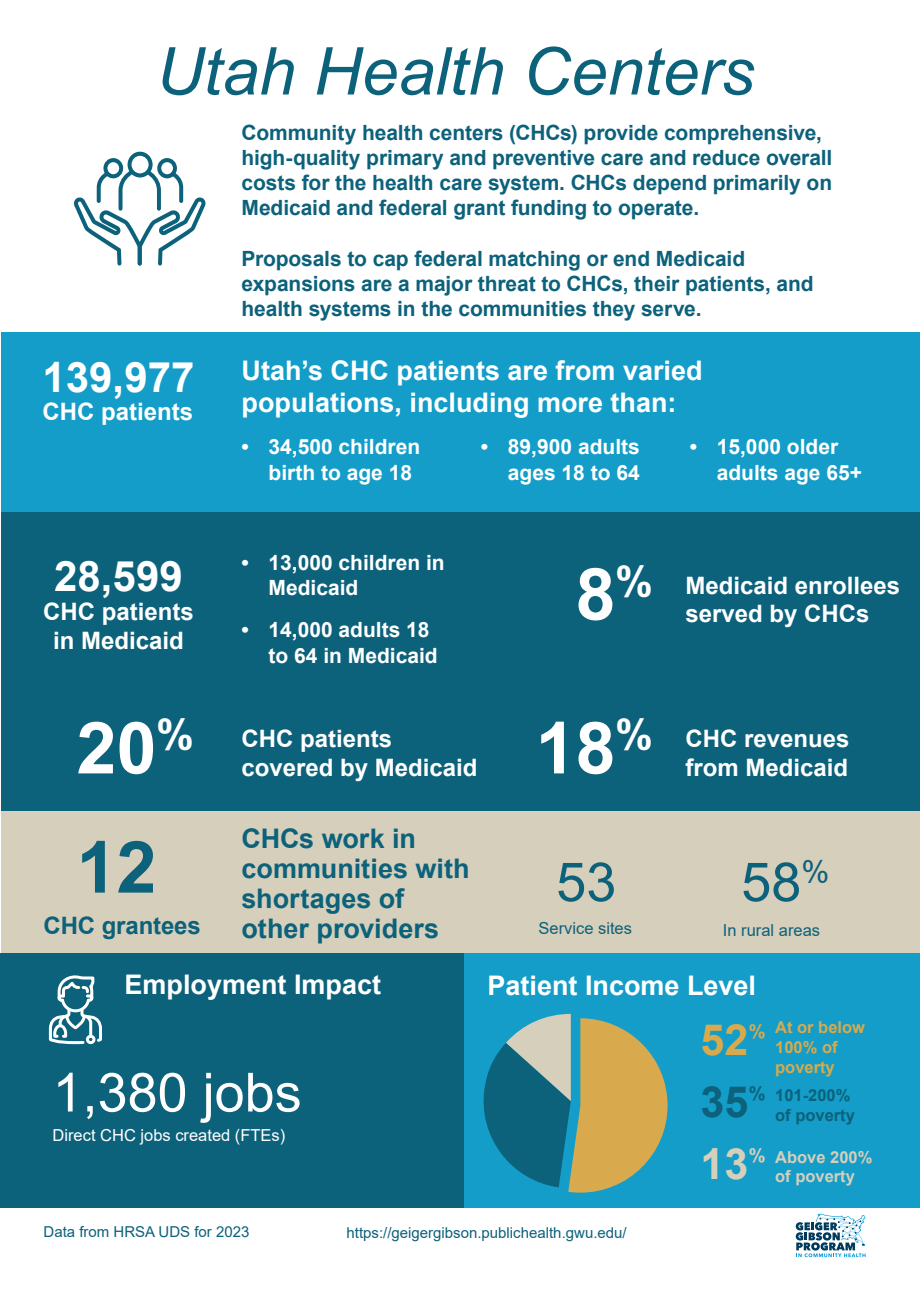
<style>
.page{position:relative;width:920px;height:1290px;background:#fff}
.page>*{position:absolute;margin:0;border:0;box-sizing:border-box;transform-origin:0 0}
.t1{font:700 72px "Arial";color:#fff}
.t2{font:700 72px "Arial";color:#0c617b}
.t3{font:700 69px "Arial";color:#fff}
.t4{font:italic 66px "Arial";color:#0c617b}
.t5{font:54px "Arial";color:#fff}
.t6{font:54px "Arial";color:#0c617b}
.t7{font:700 43.05px "Arial";color:#d8aa4d}
.t8{font:700 43.05px "Arial";color:#0c617b}
.t9{font:700 43.05px "Arial";color:#d6cfbb}
.t10{font:700 42px "Arial";color:#fff}
.t11{font:700 27px/32.4px "Arial";color:#fff}
.t12{font:700 27px/30px "Arial";color:#0c617b}
.t13{font:700 24px/28.8px "Arial";color:#fff}
.t14{font:700 24px "Arial";letter-spacing:-.005em;color:#0c617b}
.t15{font:700 21px/25.2px "Arial";letter-spacing:-.005em;color:#0c617b}
.t16{font:700 21px/25.2px "Arial";color:#fff}
.t17{font:700 18.9px "Arial";color:#d8aa4d}
.t18{font:700 18.9px "Arial";color:#0c617b}
.t19{font:700 18.9px "Arial";color:#d6cfbb}
.t20{font:16.5px "Arial";color:#fff}
.t21{font:16.5px "Arial";color:#0c617b}
.t22{font:700 16.5px/19.8px "Arial";color:#d8aa4d}
.t23{font:700 16.5px/19.8px "Arial";color:#d6cfbb}
.t24{font:700 16.5px/19.8px "Arial";color:#0c617b}
.t25{font:15px "Arial";color:#0c617b}
</style>
<div class="page">
<div style="left:2px;top:512px;width:918px;height:302px;background:#0c617b"></div>
<div style="left:2px;top:812px;width:918px;height:146px;background:#d6cfbb"></div>
<div style="left:464px;top:953px;width:456px;height:255px;background:#139dc8"></div>
<div style="left:0;top:953px;width:464px;height:255px;background:#0c617b"></div>
<div style="left:2px;top:332px;width:918px;height:180px;background:#139dc8"></div>
<svg style="left:483px;top:1014px;width:185px;height:179px"></svg>
<svg style="left:796px;top:1214px;width:70px;height:43px"></svg>
<svg style="left:74px;top:152px;width:132px;height:114px"></svg>
<svg style="left:48px;top:975px;width:54px;height:70px"></svg>
<h3 class="t4" style="left:156px;top:29px;width:599px">Utah Health Centers</h3>
<h3 class="t10" style="left:43px;top:347px;width:153px">139,977</h3>
<p class="t13" style="left:43px;top:398px;width:152px">CHC patients</p>
<h3 class="t10" style="left:54px;top:547px;width:130px">28,599</h3>
<p class="t13" style="left:43px;top:597px;width:152px;text-align:center">CHC patients in Medicaid</p>
<h3 class="t10" style="left:157px;top:705px;width:39px">%</h3>
<h1 class="t1" style="left:76px;top:697px;width:82px">20</h1>
<p class="t15" style="left:242px;top:120px;width:592px">Community health centers (CHCs) provide comprehensive, high-quality primary and preventive care and reduce overall costs for the health care system. CHCs depend primarily on Medicaid and federal grant funding to operate.</p>
<p class="t15" style="left:242px;top:246px;width:574px">Proposals to cap federal matching or end Medicaid expansions are a major threat to CHCs, their patients, and health systems in the communities they serve.</p>
<p class="t11" style="left:242px;top:354px;width:463px">Utah’s CHC patients are from varied populations, including more than:</p>
<h2 class="t3" style="left:496px;top:382px;width:178px">1 in 5</h2>
<p class="t16" style="left:269px;top:435px;width:153px;text-indent:-27px">• 34,500 children birth to age 18</p>
<p class="t16" style="left:481px;top:435px;width:160px;text-align:right">• 89,900 adults ages 18 to 64</p>
<p class="t16" style="left:717px;top:435px;width:147px;text-indent:-27px">• 15,000 older adults age 65+</p>
<p class="t16" style="left:269px;top:550px;width:178px;text-indent:-27px">• 13,000 children in<br>Medicaid</p>
<p class="t16" style="left:269px;top:618px;width:171px;text-indent:-27px">• 14,000 adults 18 to 64 in Medicaid</p>
<p class="t13" style="left:241px;top:725px;width:152px">CHC patients</p>
<p class="t13" style="left:241px;top:754px;width:238px">covered by Medicaid</p>
<h1 class="t1" style="left:576px;top:543px;width:79px">8<sup>%</sup></h1>
<p class="t13" style="left:686px;top:571px;width:216px">Medicaid enrollees served by CHCs</p>
<h1 class="t1" style="left:536px;top:697px;width:119px">18<sup>%</sup></h1>
<p class="t13" style="left:686px;top:725px;width:166px">CHC revenues from Medicaid</p>
<p class="t12" style="left:242px;top:823px;width:230px">CHCs work in communities with shortages of other providers</p>
<h1 class="t2" style="left:76px;top:816px;width:82px">12</h1>
<h3 class="t6" style="left:556px;top:845px;width:62px">53</h3>
<p class="t14" style="left:44px;top:909px;width:159px">CHC grantees</p>
<p class="t21" style="left:538px;top:916px;width:95px">Service sites</p>
<h3 class="t6" style="left:741px;top:845px;width:90px">58<sup>%</sup></h3>
<p class="t21" style="left:723px;top:918px;width:99px">In rural areas</p>
<p class="t11" style="left:124px;top:969px;width:258px">Employment Impact</p>
<h3 class="t5" style="left:52px;top:1055px;width:251px">1,380 jobs</h3>
<p class="t20" style="left:52px;top:1124px;width:234px">Direct CHC jobs created (FTEs)</p>
<p class="t11" style="left:488px;top:970px;width:270px">Patient Income Level</p>
<h3 class="t7" style="left:700px;top:1009px;width:49px">52</h3>
<p class="t17" style="left:749px;top:1018px;width:18px">%</p>
<h3 class="t8" style="left:700px;top:1072px;width:49px">35</h3>
<p class="t18" style="left:749px;top:1080px;width:18px">%</p>
<h3 class="t9" style="left:701px;top:1134px;width:49px">13</h3>
<p class="t19" style="left:749px;top:1142px;width:18px">%</p>
<p class="t22" style="left:775px;top:1017px;width:91px">At or below<br>100% of poverty</p>
<p class="t24" style="left:775px;top:1085px;width:81px">101-200% of poverty</p>
<p class="t23" style="left:775px;top:1147px;width:99px">Above 200% of poverty</p>
<p class="t25" style="left:44px;top:1222px;width:207px">Data from HRSA UDS for 2023</p>
<p class="t25" style="left:346px;top:1222px;width:282px">https://geigergibson.publichealth.gwu.edu/</p>
</div>
